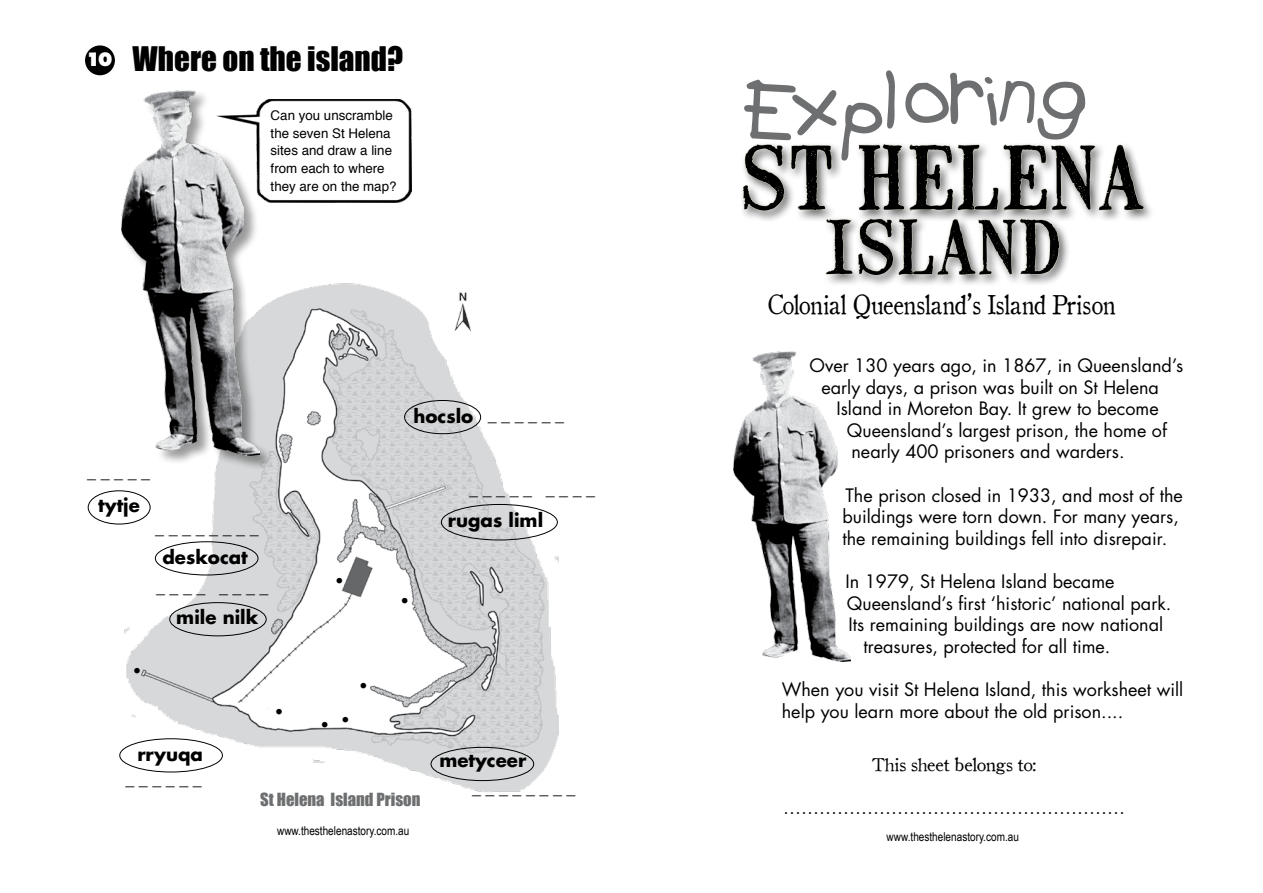
<style>
.page{position:relative;width:1263px;height:893px;background:#fff}
.page>*{position:absolute;margin:0;border:0;box-sizing:border-box;transform-origin:0 0}
.t1{font:82.2px "Mailart Rubberstamp";color:#000}
.t2{font:78px "Zachary";color:#6d6f71}
.t3{font:69.9px "Mailart Rubberstamp";color:#000}
.t4{font:31.05px "Impact";color:#000}
.t5{font:26.25px "Old Style 1 HPLHS";color:#000;scale:.85 1}
.t6{font:19.5px "Times";color:#000}
.t7{font:700 18.3px "Futura";color:#000}
.t8{font:18px/21.6px "Futura";color:#000}
.t9{font:18px "Times";color:#000}
.t10{font:18px "Old Style 1 HPLHS";color:#000}
.t11{font:800 18px "Futura";color:#fff}
.t12{font:16.65px "Impact";color:#6d6f71}
.t13{font:13.35px/17.7px "Helvetica";color:#000}
.t14{font:12.15px "Arial Narrow";color:#000}
</style>
<div class="page">
<svg style="left:743px;top:144px;width:89px;height:67px"></svg>
<svg style="left:858px;top:144px;width:286px;height:67px"></svg>
<svg style="left:825px;top:218px;width:235px;height:58px"></svg>
<img style="left:734px;top:352px;width:116px;height:309px">
<img style="left:124px;top:284px;width:434px;height:508px">
<div style="left:88px;top:490px;width:62px;height:34px;border:1px solid #000;border-radius:50%"></div>
<div style="left:169px;top:602px;width:97px;height:34px;border:1px solid #000;border-radius:50%"></div>
<div style="left:404px;top:400px;width:77px;height:34px;border:1px solid #000;border-radius:50%"></div>
<div style="left:431px;top:747px;width:103px;height:34px;border:1px solid #000;border-radius:50%"></div>
<div style="left:119px;top:738px;width:104px;height:34px;border:1px solid #000;border-radius:50%"></div>
<div style="left:155px;top:541px;width:103px;height:34px;border:1px solid #000;border-radius:50%"></div>
<div style="left:441px;top:504px;width:117px;height:36px;border:1px solid #000;border-radius:50%"></div>
<img style="left:281px;top:100px;width:131px;height:103px">
<div style="left:121px;top:90px;width:160px;height:387px;background:#000;opacity:.4"></div>
<img style="left:122px;top:90px;width:137px;height:365px">
<div style="left:85px;top:45px;width:30px;height:30px;background:#000;border-radius:50%"></div>
<p class="t11" style="left:86px;top:48px;width:29px">10</p>
<h3 class="t4" style="left:133px;top:40px;width:272px">Where on the island?</h3>
<p class="t13" style="left:271px;top:107px;width:127px">Can you unscramble the seven St Helena sites and draw a line from each to where they are on the map?</p>
<p class="t9" style="left:87px;top:456px;width:64px">_ _ _ _ _</p>
<p class="t7" style="left:98px;top:492px;width:43px">tytje</p>
<p class="t9" style="left:155px;top:511px;width:105px">_ _ _ _ _ _ _ _</p>
<p class="t7" style="left:163px;top:545px;width:87px">deskocat</p>
<p class="t6" style="left:336px;top:562px;width:8px">•</p>
<p class="t7" style="left:413px;top:404px;width:61px">hocslo</p>
<p class="t9" style="left:488px;top:398px;width:78px">_ _ _ _ _ _</p>
<p class="t9" style="left:469px;top:472px;width:127px">_ _ _ _ _ _ _ _ _</p>
<p class="t7" style="left:448px;top:508px;width:97px">rugas liml</p>
<p class="t9" style="left:156px;top:570px;width:114px">_ _ _ _ _ _ _ _</p>
<p class="t6" style="left:134px;top:652px;width:8px">•</p>
<p class="t7" style="left:176px;top:604px;width:84px">mile nilk</p>
<p class="t7" style="left:137px;top:741px;width:67px">rryuqa</p>
<p class="t9" style="left:125px;top:762px;width:78px">_ _ _ _ _ _</p>
<p class="t6" style="left:276px;top:693px;width:8px">•</p>
<p class="t6" style="left:322px;top:706px;width:8px">•</p>
<p class="t6" style="left:342px;top:702px;width:8px">•</p>
<p class="t6" style="left:360px;top:667px;width:8px">•</p>
<p class="t6" style="left:402px;top:582px;width:8px">•</p>
<p class="t12" style="left:260px;top:789px;width:162px">St Helena Island Prison</p>
<p class="t14" style="left:277px;top:824px;width:134px">www.thesthelenastory.com.au</p>
<p class="t7" style="left:439px;top:748px;width:88px">metyceer</p>
<p class="t9" style="left:472px;top:771px;width:105px">_ _ _ _ _ _ _ _</p>
<h2 class="t2" style="left:741px;top:77px;width:346px;rotate:-3deg">Exploring</h2>
<h1 class="t1" style="left:741px;top:122px;width:406px">ST HELENA</h1>
<h3 class="t3" style="left:823px;top:200px;width:240px">ISLAND</h3>
<h3 class="t5" style="left:768px;top:285px;width:410px">Colonial Queensland’s Island Prison</h3>
<p class="t8" style="left:821px;top:354px;width:363px;text-indent:-12px">Over 130 years ago, in 1867, in Queensland’s early days, a prison was built on St Helena</p>
<p class="t8" style="left:847px;top:398px;width:321px;text-indent:-10px">Island in Moreton Bay. It grew to become<br>Queensland’s largest prison, the home of nearly 400 prisoners and warders.</p>
<p class="t8" style="left:842px;top:484px;width:342px">The prison closed in 1933, and most of the buildings were torn down. For many years, the remaining buildings fell into disrepair.</p>
<p class="t8" style="left:845px;top:570px;width:271px">In 1979, St Helena Island became</p>
<p class="t8" style="left:847px;top:592px;width:326px">Queensland’s first ‘historic’ national park.</p>
<p class="t8" style="left:848px;top:614px;width:316px">Its remaining buildings are now national</p>
<p class="t8" style="left:863px;top:635px;width:248px">treasures, protected for all time.</p>
<p class="t8" style="left:782px;top:678px;width:403px">When you visit St Helena Island, this worksheet will help you learn more about the old prison....</p>
<p class="t10" style="left:872px;top:751px;width:167px">This sheet belongs to:</p>
<p class="t9" style="left:783px;top:791px;width:343px">…………………………………………………</p>
<p class="t14" style="left:887px;top:830px;width:134px">www.thesthelenastory.com.au</p>
</div>
